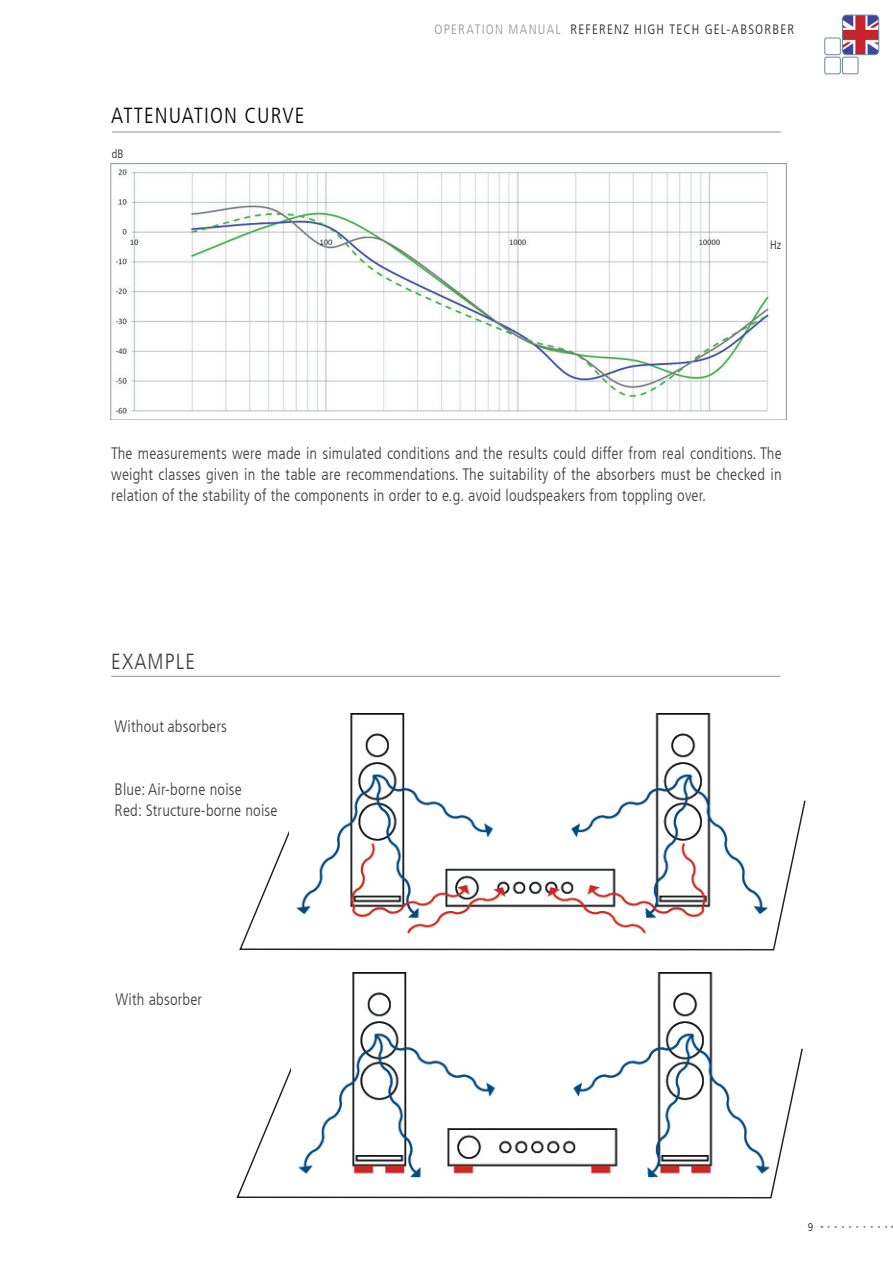
<style>
.page{position:relative;width:893px;height:1263px;background:#fff}
.page>*{position:absolute;margin:0;border:0;box-sizing:border-box;transform-origin:0 0}
.t1{font:300 condensed 21.75px "Frutiger LT";letter-spacing:.05em;color:#000}
.t2{font:300 condensed 21.75px "Frutiger LT";letter-spacing:.05em;color:#3e3e3f}
.t3{font:300 condensed 16.5px/21px "Frutiger LT";letter-spacing:.01em;color:#3e3e3f;text-align:justify}
.t4{font:300 condensed 13.5px "Frutiger LT";letter-spacing:.085em;color:#231f20}
.t5{font:300 condensed 12px "Frutiger LT";color:#231f20}
.t6{font:300 condensed 11.25px "Frutiger LT";color:#231f20}
.s1{color:#939598}
</style>
<div class="page">
<div style="left:825px;top:38px;width:15px;height:17px;border:1px solid #6c8895;border-radius:2px"></div>
<div style="left:842px;top:57px;width:16px;height:17px;border:1px solid #6c8895;border-radius:2px"></div>
<div style="left:825px;top:57px;width:15px;height:17px;border:1px solid #6c8895;border-radius:2px"></div>
<img style="left:842px;top:15px;width:37px;height:40px">
<div style="left:842px;top:15px;width:37px;height:40px;border:1px solid #6c8895;border-radius:4px"></div>
<svg style="left:828px;top:1226px;width:65px;height:2px"></svg>
<svg style="left:239px;top:800px;width:567px;height:151px"></svg>
<svg style="left:236px;top:1048px;width:567px;height:151px"></svg>
<hr style="left:112px;top:132px;width:669px;height:1px;background:#939598">
<hr style="left:111px;top:676px;width:669px;height:1px;background:#939598">
<img style="left:110px;top:164px;width:676px;height:256px">
<img style="left:291px;top:973px;width:481px;height:209px">
<img style="left:289px;top:713px;width:481px;height:222px">
<h1 class="t1" style="left:111px;top:103px;width:195px">ATTENUATION CURVE</h1>
<p class="t5" style="left:112px;top:147px;width:13px">dB</p>
<p class="t4" style="left:434px;top:21px;width:361px"><span class="s1">OPERATION MANUAL</span> REFERENZ HIGH TECH GEL-ABSORBER</p>
<p class="t5" style="left:770px;top:238px;width:13px">Hz</p>
<p class="t3" style="left:111px;top:443px;width:672px">The measurements were made in simulated conditions and the results could differ from real conditions. The weight classes given in the table are recommendations. The suitability of the absorbers must be checked in relation of the stability of the components in order to e.g. avoid loudspeakers from toppling over.</p>
<h1 class="t2" style="left:111px;top:649px;width:85px">EXAMPLE</h1>
<p class="t3" style="left:115px;top:716px;width:114px">Without absorbers</p>
<p class="t3" style="left:115px;top:779px;width:165px">Blue: Air-borne noise<br>Red: Structure-borne noise</p>
<p class="t3" style="left:116px;top:989px;width:88px">With absorber</p>
<p class="t6" style="left:808px;top:1221px;width:7px">9</p>
</div>
